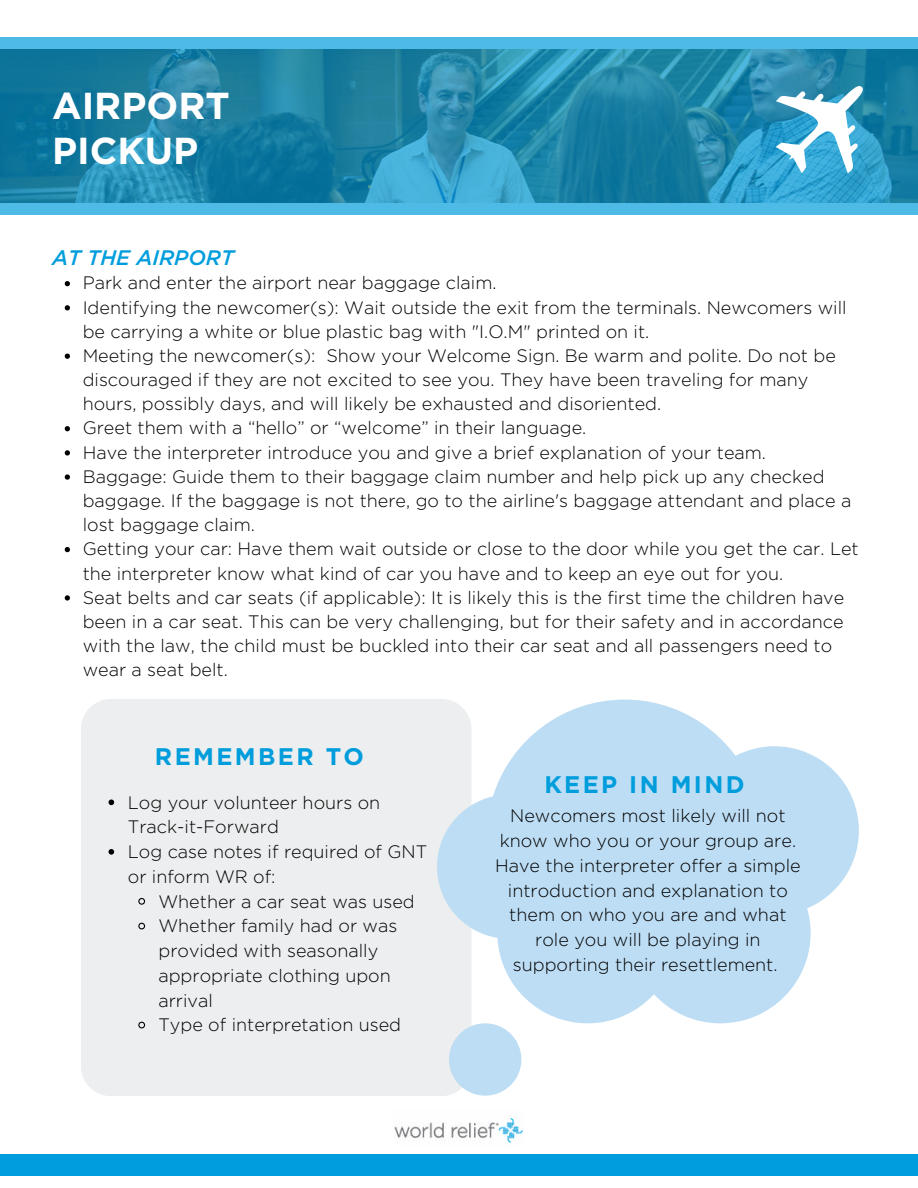
<style>
.page{position:relative;width:918px;height:1188px;background:#fff}
.page>*{position:absolute;margin:0;border:0;box-sizing:border-box;transform-origin:0 0}
.t1{font:700 37.5px/45px "Gotham";color:#fff}
.t2{font:700 24px "Gotham";letter-spacing:.1em;color:#009ddc}
.t3{font:italic 500 21px "Gotham";color:#009ddc}
.t4{font:300 18px/24.2px "Gotham";color:#000}
</style>
<div class="page">
<svg style="left:0;top:37px;width:918px;height:177px;background:#258cb1"></svg>
<div style="left:0;top:1154px;width:918px;height:21px;background:#009ddc"></div>
<svg style="left:776px;top:84px;width:90px;height:89px"></svg>
<img style="left:394px;top:1116px;width:129px;height:27px">
<div style="left:81px;top:699px;width:391px;height:397px;background:#eceeef;border-radius:30px"></div>
<svg style="left:65px;top:281px;width:5px;height:5px"></svg>
<svg style="left:65px;top:305px;width:5px;height:5px"></svg>
<svg style="left:65px;top:354px;width:5px;height:5px"></svg>
<svg style="left:65px;top:426px;width:5px;height:5px"></svg>
<svg style="left:65px;top:450px;width:5px;height:6px"></svg>
<svg style="left:65px;top:474px;width:5px;height:6px"></svg>
<svg style="left:65px;top:547px;width:5px;height:5px"></svg>
<svg style="left:65px;top:595px;width:5px;height:6px"></svg>
<svg style="left:437px;top:700px;width:422px;height:323px;fill:#bdddf4"></svg>
<svg style="left:449px;top:1023px;width:72px;height:73px"></svg>
<svg style="left:109px;top:800px;width:5px;height:5px"></svg>
<svg style="left:109px;top:849px;width:5px;height:6px"></svg>
<svg style="left:138px;top:898px;width:8px;height:7px"></svg>
<svg style="left:138px;top:922px;width:8px;height:8px"></svg>
<svg style="left:138px;top:1021px;width:8px;height:8px"></svg>
<h1 class="t1" style="left:52px;top:83px;width:179px">AIRPORT<br>PICKUP</h1>
<p class="t3" style="left:52px;top:244px;width:184px">AT THE AIRPORT</p>
<p class="t4" style="left:83px;top:271px;width:778px">Park and enter the airport near baggage claim.<br>Identifying the newcomer(s): Wait outside the exit from the terminals. Newcomers will be carrying a white or blue plastic bag with "I.O.M" printed on it.<br>Meeting the newcomer(s): Show your Welcome Sign. Be warm and polite. Do not be discouraged if they are not excited to see you. They have been traveling for many hours, possibly days, and will likely be exhausted and disoriented.<br>Greet them with a “hello” or “welcome” in their language.<br>Have the interpreter introduce you and give a brief explanation of your team.<br>Baggage: Guide them to their baggage claim number and help pick up any checked baggage. If the baggage is not there, go to the airline's baggage attendant and place a lost baggage claim.<br>Getting your car: Have them wait outside or close to the door while you get the car. Let the interpreter know what kind of car you have and to keep an eye out for you.<br>Seat belts and car seats (if applicable): It is likely this is the first time the children have been in a car seat. This can be very challenging, but for their safety and in accordance with the law, the child must be buckled into their car seat and all passengers need to wear a seat belt.</p>
<h2 class="t2" style="left:155px;top:741px;width:211px">REMEMBER TO</h2>
<p class="t4" style="left:128px;top:789px;width:301px;line-height:24.8px">Log your volunteer hours on<br>Track-it-Forward<br>Log case notes if required of GNT or inform WR of:</p>
<p class="t4" style="left:158px;top:888px;width:258px;line-height:24.8px">Whether a car seat was used<br>Whether family had or was provided with seasonally appropriate clothing upon arrival<br>Type of interpretation used</p>
<h2 class="t2" style="left:544px;top:769px;width:202px">KEEP IN MIND</h2>
<p class="t4" style="left:495px;top:803px;width:307px;line-height:24.8px;text-align:center">Newcomers most likely will not know who you or your group are.<br>Have the interpreter offer a simple introduction and explanation to them on who you are and what role you will be playing in supporting their resettlement.</p>
</div>
